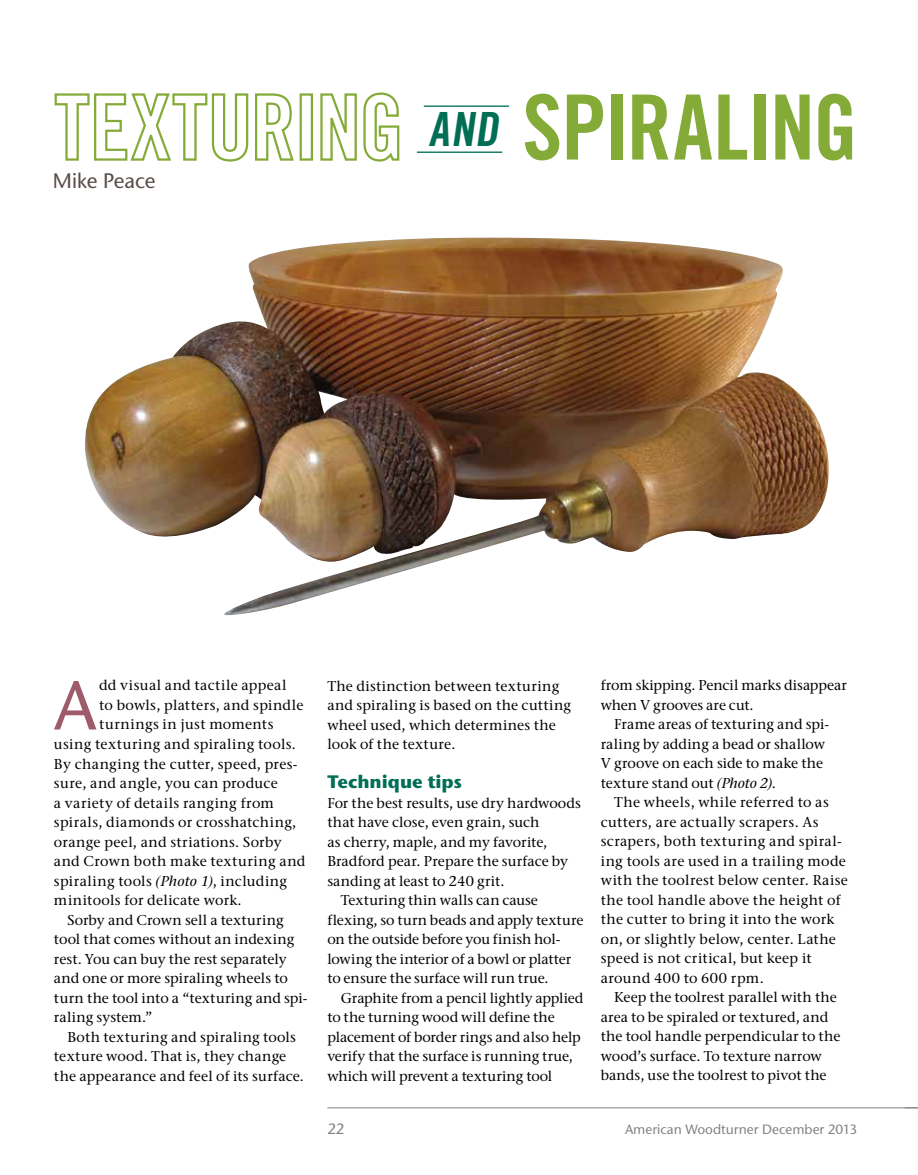
<style>
.page{position:relative;width:918px;height:1175px;background:#fff}
.page>*{position:absolute;margin:0;border:0;box-sizing:border-box;transform-origin:0 0}
.t1{font:90px "Trade Gothic Bold Cond Twenty";letter-spacing:-.015em;color:#84aa37}
.t2{font:500 69.3px "Stone Sans ITC Pro";color:#9d5b6c}
.t3{font:500 21px "Stone Sans ITC Pro";letter-spacing:-.01em;color:#584b48}
.t4{font:700 18px "Stone Sans ITC Pro";letter-spacing:-.005em;color:#006e55}
.t5{font:500 15px "Stone Sans ITC Pro";color:#808285}
.t6{font:500 14.25px/19.5px "Stone Serif ITC Pro";letter-spacing:.01em;color:#000}
.t7{font:500 14.25px "Stone Serif ITC Pro";letter-spacing:.03em;color:#000}
.t8{font:500 14.25px "Stone Serif ITC Pro";letter-spacing:-.01em;color:#000}
.t9{font:500 14.25px "Stone Serif ITC Pro";letter-spacing:-.02em;color:#000}
.t10{font:500 14.25px "Stone Serif ITC Pro";letter-spacing:-.015em;color:#000}
.t11{font:500 13.5px "Stone Sans ITC Pro";color:#808285}
.s1{font-style:italic}
</style>
<div class="page">
<hr style="left:327px;top:1107px;width:591px;height:1px;background:#808285">
<img style="left:85px;top:238px;width:744px;height:378px">
<svg style="left:54px;top:93px;width:240px;height:69px"></svg>
<div style="left:300px;top:93px;width:13px;height:68px;border:2px solid #84aa37"></div>
<svg style="left:320px;top:92px;width:80px;height:70px"></svg>
<hr style="left:424px;top:105px;width:85px;height:2px;background:#006e55">
<hr style="left:417px;top:151px;width:85px;height:2px;background:#006e55">
<h3 class="t3" style="left:53px;top:168px;width:104px">Mike Peace</h3>
<h1 class="t1" style="left:428px;top:73px;width:431px"><sup>AND</sup> SPIRALING</h1>
<h2 class="t2" style="left:54px;top:663px;width:44px">A</h2>
<p class="t7" style="left:99px;top:677px;width:189px">dd visual and tactile appeal</p>
<p class="t6" style="left:99px;top:695px;width:206px">to bowls, platters, and spindle</p>
<p class="t7" style="left:99px;top:716px;width:176px">turnings in just moments</p>
<p class="t7" style="left:54px;top:735px;width:244px">using texturing and spiraling tools.</p>
<p class="t6" style="left:54px;top:754px;width:245px">By changing the cutter, speed, pres-</p>
<p class="t6" style="left:54px;top:773px;width:225px">sure, and angle, you can produce</p>
<p class="t6" style="left:54px;top:793px;width:222px">a variety of details ranging from</p>
<p class="t6" style="left:54px;top:812px;width:244px">spirals, diamonds or crosshatching,</p>
<p class="t6" style="left:54px;top:832px;width:229px">orange peel, and striations. Sorby</p>
<p class="t7" style="left:54px;top:852px;width:253px">and Crown both make texturing and</p>
<p class="t6" style="left:54px;top:871px;width:235px">spiraling tools <span class="s1">(Photo 1)</span>, including</p>
<p class="t6" style="left:54px;top:890px;width:189px">minitools for delicate work.</p>
<p class="t6" style="left:67px;top:910px;width:218px">Sorby and Crown sell a texturing</p>
<p class="t6" style="left:54px;top:929px;width:242px">tool that comes without an indexing</p>
<p class="t6" style="left:54px;top:949px;width:234px">rest. You can buy the rest separately</p>
<p class="t6" style="left:54px;top:968px;width:235px">and one or more spiraling wheels to</p>
<p class="t6" style="left:54px;top:987px;width:255px">turn the tool into a “texturing and spi-</p>
<p class="t6" style="left:54px;top:1007px;width:100px">raling system.”</p>
<p class="t6" style="left:67px;top:1026px;width:230px">Both texturing and spiraling tools</p>
<p class="t6" style="left:54px;top:1046px;width:234px">texture wood. That is, they change</p>
<p class="t6" style="left:54px;top:1065px;width:252px">the appearance and feel of its surface.</p>
<p class="t6" style="left:327px;top:676px;width:245px">The distinction between texturing and spiraling is based on the cutting wheel used, which determines the look of the texture.</p>
<p class="t4" style="left:327px;top:770px;width:136px">Technique tips</p>
<p class="t6" style="left:327px;top:793px;width:255px">For the best results, use dry hardwoods</p>
<p class="t6" style="left:327px;top:812px;width:214px">that have close, even grain, such</p>
<p class="t8" style="left:327px;top:833px;width:222px">as cherry, maple, and my favorite,</p>
<p class="t6" style="left:327px;top:851px;width:242px">Bradford pear. Prepare the surface by</p>
<p class="t6" style="left:327px;top:871px;width:179px">sanding at least to 240 grit.</p>
<p class="t6" style="left:341px;top:890px;width:199px">Texturing thin walls can cause</p>
<p class="t6" style="left:327px;top:910px;width:258px">flexing, so turn beads and apply texture</p>
<p class="t10" style="left:327px;top:930px;width:235px">on the outside before you finish hol-</p>
<p class="t9" style="left:327px;top:950px;width:246px">lowing the interior of a bowl or platter</p>
<p class="t6" style="left:327px;top:968px;width:223px">to ensure the surface will run true.</p>
<p class="t8" style="left:341px;top:989px;width:244px">Graphite from a pencil lightly applied</p>
<p class="t6" style="left:327px;top:1007px;width:229px">to the turning wood will define the</p>
<p class="t8" style="left:327px;top:1028px;width:255px">placement of border rings and also help</p>
<p class="t6" style="left:327px;top:1046px;width:247px">verify that the surface is running true,</p>
<p class="t6" style="left:327px;top:1066px;width:226px">which will prevent a texturing tool</p>
<p class="t6" style="left:601px;top:675px;width:248px">from skipping. Pencil marks disappear when V grooves are cut.</p>
<p class="t6" style="left:601px;top:714px;width:230px;text-indent:14px">Frame areas of texturing and spi&shy;raling by adding a bead or shallow<br>V groove on each side to make the texture stand out <span class="s1">(Photo 2)</span>.</p>
<p class="t6" style="left:601px;top:792px;width:249px;text-indent:13px">The wheels, while referred to as cutters, are actually scrapers. As scrapers, both texturing and spiral&shy;ing tools are used in a trailing mode with the toolrest below center. Raise the tool handle above the height of the cutter to bring it into the work on, or slightly below, center. Lathe speed is not critical, but keep it around 400 to 600 rpm.</p>
<p class="t6" style="left:601px;top:987px;width:241px;text-indent:13px">Keep the toolrest parallel with the area to be spiraled or textured, and the tool handle perpendicular to the wood’s surface. To texture narrow bands, use the toolrest to pivot the</p>
<p class="t5" style="left:327px;top:1119px;width:19px">22</p>
<p class="t11" style="left:625px;top:1120px;width:234px">American Woodturner December 2013</p>
</div>
